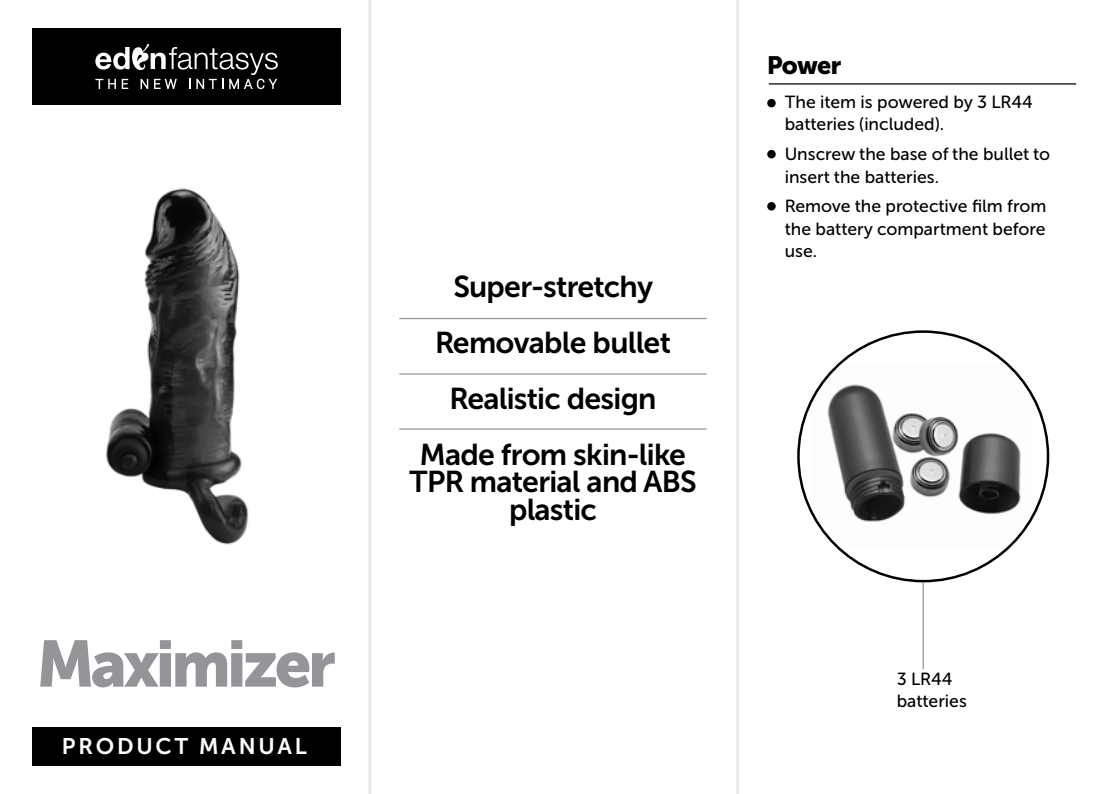
<style>
.page{position:relative;width:1106px;height:794px;background:#fff}
.page>*{position:absolute;margin:0;border:0;box-sizing:border-box;transform-origin:0 0}
.t1{font:65px "Museo Sans Cyrl 900";letter-spacing:-.05em;color:#939598}
.t2{font:30px/55.8px "Museo Sans Cyrl 700";letter-spacing:-.025em;color:#000;text-align:center}
.t3{font:25px "Museo Sans Cyrl 900";letter-spacing:-.035em;color:#000}
.t4{font:22.5px "Museo Sans Cyrl 700";letter-spacing:.125em;color:#fff}
.t5{font:17.5px/22.5px "Museo Sans Cyrl 500";color:#000}
</style>
<div class="page">
<div style="left:32px;top:726px;width:309px;height:39px;background:#000"></div>
<div style="left:32px;top:28px;width:309px;height:77px;background:#000"></div>
<img style="left:106px;top:188px;width:143px;height:357px">
<img style="left:810px;top:364px;width:223px;height:184px">
<hr style="left:922px;top:582px;width:1px;height:87px;background:#939598">
<svg style="left:95px;top:44px;width:183px;height:45px"></svg>
<hr style="left:399px;top:318px;width:307px;height:1px;background:#939598">
<hr style="left:399px;top:373px;width:307px;height:1px;background:#939598">
<hr style="left:399px;top:428px;width:307px;height:1px;background:#939598">
<hr style="left:768px;top:83px;width:308px;height:2px;background:#000">
<div style="left:767px;top:150px;width:8px;height:8px;background:#000;border-radius:50%"></div>
<div style="left:767px;top:202px;width:8px;height:8px;background:#000;border-radius:50%"></div>
<div style="left:767px;top:99px;width:8px;height:8px;background:#000;border-radius:50%"></div>
<hr style="left:368px;top:0;width:3px;height:794px;background:#e5e6e5">
<hr style="left:736px;top:0;width:3px;height:794px;background:#e5e6e5">
<h1 class="t1" style="left:37px;top:627px;width:300px">Maximizer</h1>
<p class="t4" style="left:62px;top:734px;width:246px">PRODUCT MANUAL</p>
<h2 class="t2" style="left:420px;top:259px;width:267px">Super-stretchy<br>Removable bullet<br>Realistic design<br>Made from skin-like</h2>
<h2 class="t2" style="left:409px;top:468px;width:289px;line-height:27.5px">TPR material and ABS plastic</h2>
<h3 class="t3" style="left:767px;top:51px;width:76px">Power</h3>
<p class="t5" style="left:784px;top:91px;width:250px">The item is powered by 3 LR44 batteries (included).</p>
<p class="t5" style="left:784px;top:143px;width:267px">Unscrew the base of the bullet to insert the batteries.</p>
<p class="t5" style="left:784px;top:195px;width:263px;text-align:justify">Remove the protective film from the battery compartment before use.</p>
<p class="t5" style="left:896px;top:667px;width:57px">3 LR44</p>
<p class="t5" style="left:896px;top:690px;width:72px">batteries</p>
</div>
